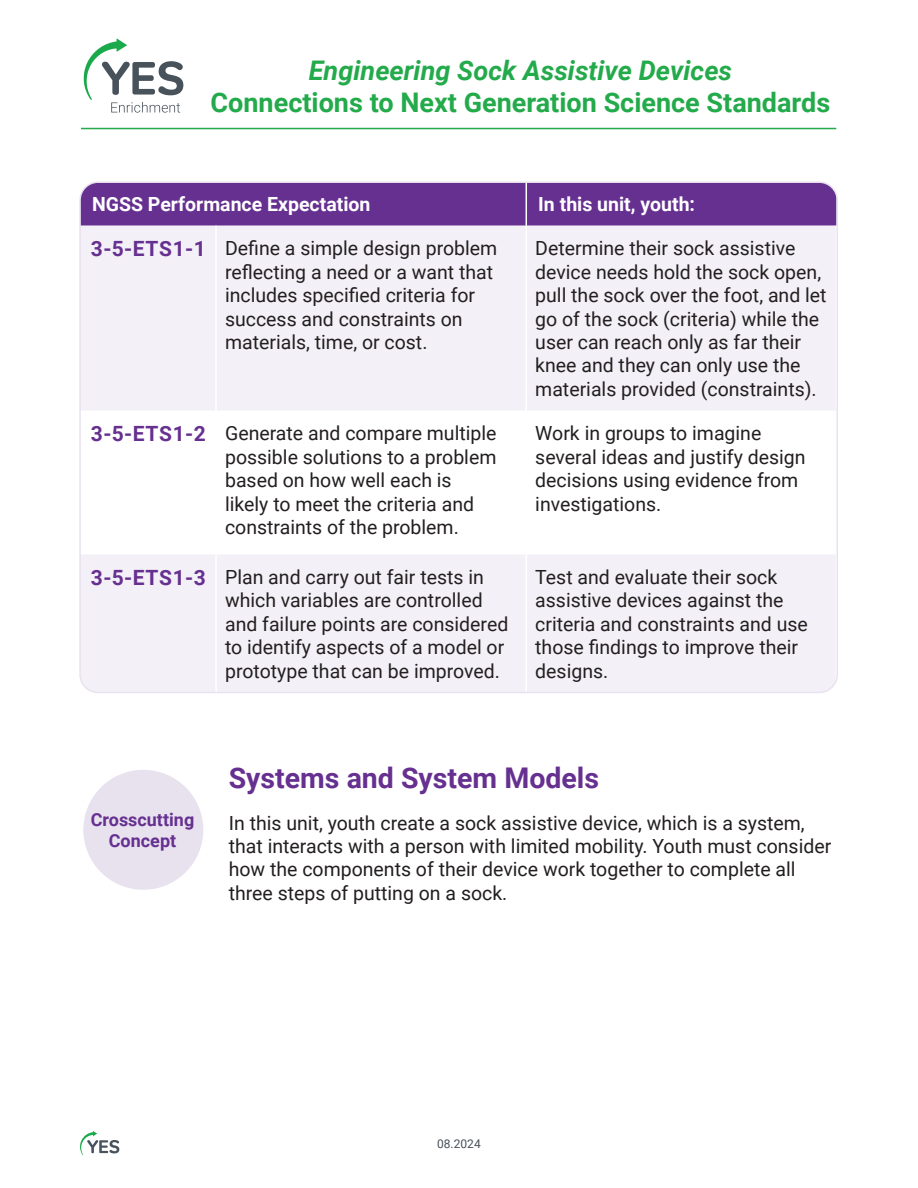
<style>
.page{position:relative;width:918px;height:1188px;background:#fff}
.page>*{position:absolute;margin:0;border:0;box-sizing:border-box;transform-origin:0 0}
.t1{font:700 28.5px "Roboto";color:#663090}
.t2{font:700 27px/32.4px "Roboto";color:#23aa4a;text-align:center}
.Body_Text{font:19.5px/23.4px "Roboto";color:#231f20}
.t3{font:700 19.5px "Roboto";color:#fff}
.t4{font:700 18px/21.6px "Roboto";color:#663090;text-align:center}
.t5{font:12px "Roboto";color:#47515b}
.s1{font-style:italic}
.s2{font-weight:700;font-size:21px;color:#663090}
</style>
<div class="page">
<svg style="left:80px;top:1131px;width:39px;height:24px"></svg>
<hr style="left:81px;top:128px;width:755px;height:1px;background:#23aa4a">
<svg style="left:84px;top:39px;width:99px;height:74px"></svg>
<div style="left:82px;top:184px;width:753px;height:42px;background:#663090"></div>
<div style="left:82px;top:226px;width:753px;height:467px;background:#f3f1f7"></div>
<svg style="left:82px;top:411px;width:753px;height:143px"></svg>
<hr style="left:526px;top:182px;width:1px;height:44px;background:#fff">
<hr style="left:215px;top:226px;width:2px;height:185px;background:#fff">
<hr style="left:526px;top:226px;width:1px;height:185px;background:#fff">
<hr style="left:215px;top:411px;width:2px;height:143px;background:#fff">
<hr style="left:526px;top:411px;width:1px;height:143px;background:#fff">
<hr style="left:215px;top:554px;width:2px;height:139px;background:#fff">
<hr style="left:526px;top:554px;width:1px;height:139px;background:#fff">
<div style="left:82px;top:768px;width:123px;height:123px;background:#e8e2ef;border-radius:50%"></div>
<div style="left:80px;top:767px;width:126px;height:126px;border:3px solid #fff;border-radius:50%"></div>
<h2 class="t2" style="left:211px;top:53px;width:621px"><span class="s1">Engineering Sock Assistive Devices<br></span>Connections to Next Generation Science Standards</h2>
<p class="t3" style="left:92px;top:191px;width:280px">NGSS Performance Expectation</p>
<p class="t3" style="left:538px;top:191px;width:158px">In this unit, youth:</p>
<p class="Body_Text" style="left:225px;top:236px;width:274px;text-indent:-134px"><span class="s2">3-5-ETS1-1</span> Define a simple design problem reflecting a need or a want that includes specified criteria for success and constraints on materials, time, or cost.</p>
<p class="Body_Text" style="left:535px;top:236px;width:293px">Determine their sock assistive device needs hold the sock open, pull the sock over the foot, and let go of the sock (criteria) while the user can reach only as far their knee and they can only use the materials provided (constraints).</p>
<p class="Body_Text" style="left:225px;top:421px;width:273px;text-indent:-134px"><span class="s2">3-5-ETS1-2</span> Generate and compare multiple possible solutions to a problem based on how well each is likely to meet the criteria and constraints of the problem.</p>
<p class="Body_Text" style="left:535px;top:421px;width:272px">Work in groups to imagine several ideas and justify design decisions using evidence from investigations.</p>
<p class="Body_Text" style="left:225px;top:565px;width:285px;text-indent:-134px"><span class="s2">3-5-ETS1-3</span> Plan and carry out fair tests in which variables are controlled and failure points are considered to identify aspects of a model or prototype that can be improved.</p>
<p class="Body_Text" style="left:535px;top:565px;width:274px">Test and evaluate their sock assistive devices against the criteria and constraints and use those findings to improve their designs.</p>
<p class="t4" style="left:91px;top:808px;width:105px">Crosscutting<br>Concept</p>
<h2 class="t1" style="left:229px;top:758px;width:372px">Systems and System Models</h2>
<p class="Body_Text" style="left:229px;top:810px;width:604px">In this unit, youth create a sock assistive device, which is a system, that interacts with a person with limited mobility. Youth must consider how the components of their device work together to complete all three steps of putting on a sock.</p>
<p class="t5" style="left:437px;top:1135px;width:45px">08.2024</p>
</div>
